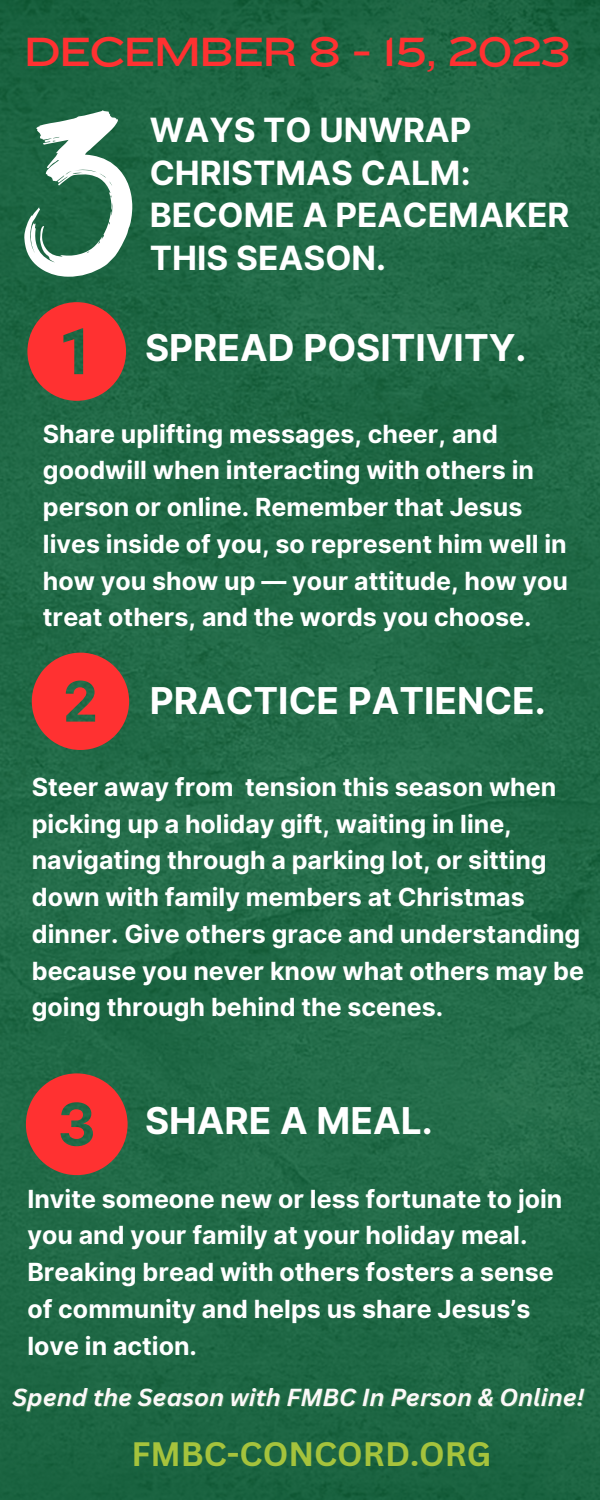
<style>
.page{position:relative;width:600px;height:1500px;background:#fff}
.page>*{position:absolute;margin:0;border:0;box-sizing:border-box;transform-origin:0 0}
.t1{font:42.4px "Knockout 34";letter-spacing:-.045em;color:#ff3131}
.t2{font:700 37px "Inter";color:#fff}
.t3{font:700 33.4px/42.8px "Inter";color:#fff}
.t4{font:700 33px "Canva Sans";color:#a6c33c}
.t5{font:700 25px/36.8px "Inter";color:#fff}
.t6{font:italic 700 24px "Canva Sans";color:#fbf8f8}
</style>
<div class="page">
<img style="left:0;top:0;width:600px;height:1500px">
<svg style="left:24px;top:110px;width:109px;height:167px"></svg>
<svg style="left:27px;top:302px;width:99px;height:99px;background:#c23f35"></svg>
<svg style="left:32px;top:653px;width:97px;height:97px;background:#c14036"></svg>
<svg style="left:26px;top:1073px;width:102px;height:102px;background:#be4137"></svg>
<p class="t1" style="left:24px;top:25px;width:549px">DECEMBER 8 - 15, 2023</p>
<p class="t3" style="left:150px;top:108px;width:421px">WAYS TO UNWRAP<br>CHRISTMAS CALM:<br>BECOME A PEACEMAKER<br>THIS SEASON.</p>
<p class="t2" style="left:145px;top:326px;width:383px">SPREAD POSITIVITY.</p>
<p class="t5" style="left:43px;top:415px;width:526px">Share uplifting messages, cheer, and goodwill when interacting with others in person or online. Remember that Jesus lives inside of you, so represent him well in how you show up — your attitude, how you treat others, and the words you choose.</p>
<p class="t2" style="left:150px;top:679px;width:397px">PRACTICE PATIENCE.</p>
<p class="t5" style="left:32px;top:768px;width:554px">Steer away from tension this season when picking up a holiday gift, waiting in line, navigating through a parking lot, or sitting down with family members at Christmas dinner. Give others grace and understanding because you never know what others may be going through behind the scenes.</p>
<p class="t2" style="left:145px;top:1098px;width:289px">SHARE A MEAL.</p>
<p class="t5" style="left:27px;top:1180px;width:537px">Invite someone new or less fortunate to join you and your family at your holiday meal.<br>Breaking bread with others fosters a sense of community and helps us share Jesus’s love in action.</p>
<p class="t6" style="left:13px;top:1381px;width:573px">Spend the Season with FMBC In Person &amp; Online!</p>
<p class="t4" style="left:131px;top:1430px;width:362px">FMBC-CONCORD.ORG</p>
</div>
